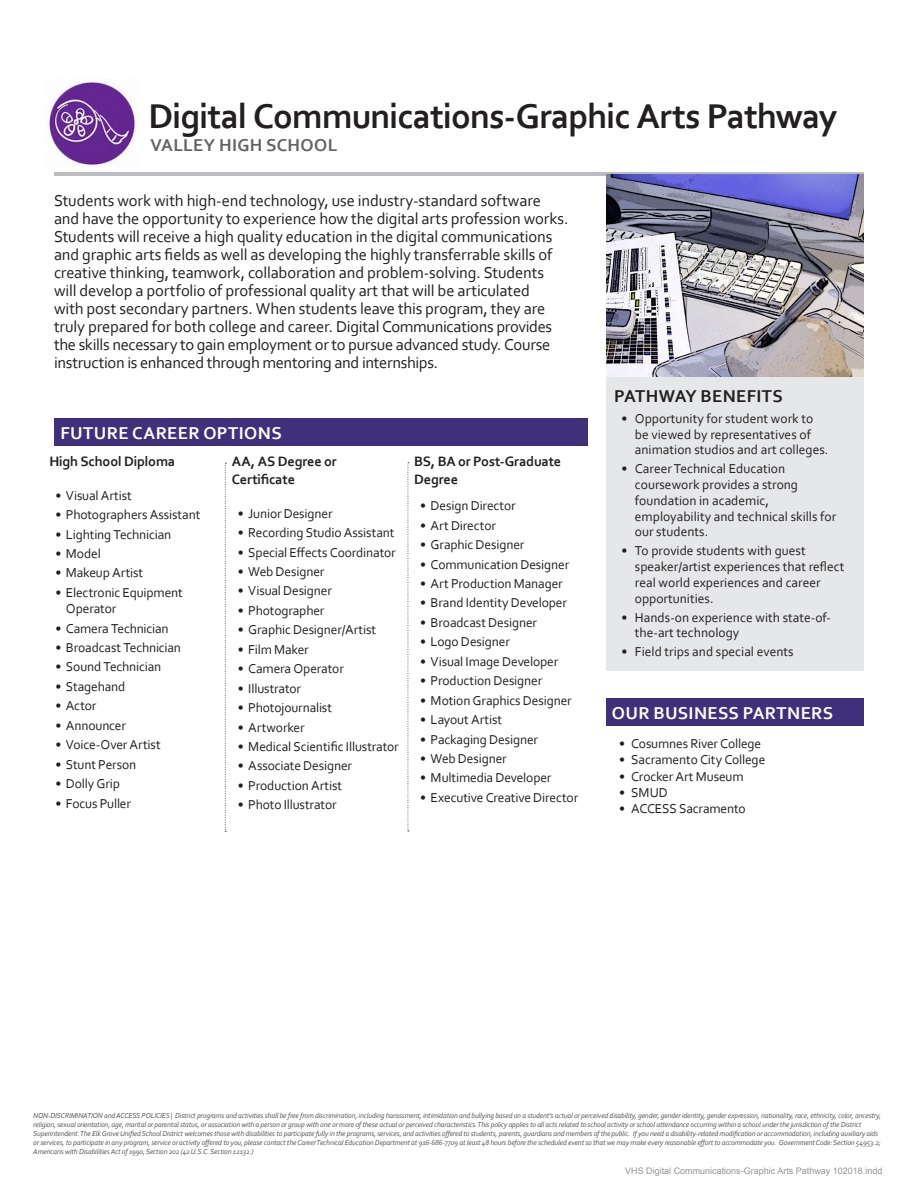
<style>
.page{position:relative;width:918px;height:1188px;background:#fff}
.page>*{position:absolute;margin:0;border:0;box-sizing:border-box;transform-origin:0 0}
.H{font:700 36px "Corbel";letter-spacing:-.025em;color:#231f20}
.t1{font:700 18px "Corbel";letter-spacing:.02em;color:#fff}
.t2{font:700 18px "Corbel";letter-spacing:.02em;color:#636366}
.t3{font:700 18px "Corbel";letter-spacing:.02em;color:#231f20}
.t4{font:16.5px/18px "Corbel";letter-spacing:-.01em;color:#231f20}
.t5{font:700 14.25px/18px "Corbel";letter-spacing:-.01em;color:#231f20}
.t6{font:13.5px/15.8px "Corbel";letter-spacing:-.01em;color:#231f20}
.t7{font:9px "Arial";color:#939598}
.t8{font:italic 7.5px/9px "Corbel";letter-spacing:-.02em;color:#57585a}
</style>
<div class="page">
<div style="left:54px;top:419px;width:534px;height:27px;background:#40307b"></div>
<div style="left:606px;top:374px;width:258px;height:297px;background:#e6e7e9"></div>
<svg style="left:408px;top:462px;width:1px;height:370px"></svg>
<hr style="left:55px;top:172px;width:809px;height:4px;background:#bcbdc0">
<img style="left:606px;top:175px;width:258px;height:202px">
<svg style="left:225px;top:463px;width:1px;height:369px"></svg>
<div style="left:606px;top:698px;width:258px;height:28px;background:#40307b"></div>
<img style="left:45px;top:80px;width:90px;height:85px">
<p class="H" style="left:148px;top:94px;width:690px">Digital Communications-Graphic Arts Pathway</p>
<p class="t2" style="left:150px;top:134px;width:189px">VALLEY HIGH SCHOOL</p>
<p class="t4" style="left:54px;top:191px;width:516px">Students work with high-end technology, use industry-standard software and have the opportunity to experience how the digital arts profession works.<br>Students will receive a high quality education in the digital communications and graphic arts fields as well as developing the highly transferrable skills of creative thinking, teamwork, collaboration and problem-solving. Students will develop a portfolio of professional quality art that will be articulated<br>with post secondary partners. When students leave this program, they are truly prepared for both college and career. Digital Communications provides the skills necessary to gain employment or to pursue advanced study. Course instruction is enhanced through mentoring and internships.</p>
<p class="t1" style="left:60px;top:422px;width:223px">FUTURE CAREER OPTIONS</p>
<p class="t5" style="left:49px;top:451px;width:127px">High School Diploma</p>
<p class="t6" style="left:55px;top:487px;width:78px">• Visual Artist</p>
<p class="t6" style="left:55px;top:506px;width:147px">• Photographers Assistant</p>
<p class="t6" style="left:55px;top:526px;width:117px">• Lighting Technician</p>
<p class="t6" style="left:55px;top:545px;width:47px">• Model</p>
<p class="t6" style="left:55px;top:565px;width:89px">• Makeup Artist</p>
<p class="t6" style="left:66px;top:584px;width:119px;line-height:16.2px;text-indent:-10px">• Electronic Equipment<br>Operator</p>
<p class="t6" style="left:55px;top:620px;width:115px">• Camera Technician</p>
<p class="t6" style="left:55px;top:639px;width:127px">• Broadcast Technician</p>
<p class="t6" style="left:55px;top:659px;width:107px">• Sound Technician</p>
<p class="t6" style="left:55px;top:678px;width:71px">• Stagehand</p>
<p class="t6" style="left:55px;top:698px;width:42px">• Actor</p>
<p class="t6" style="left:55px;top:717px;width:72px">• Announcer</p>
<p class="t6" style="left:55px;top:737px;width:107px">• Voice-Over Artist</p>
<p class="t6" style="left:55px;top:756px;width:82px">• Stunt Person</p>
<p class="t6" style="left:55px;top:775px;width:66px">• Dolly Grip</p>
<p class="t6" style="left:55px;top:795px;width:77px">• Focus Puller</p>
<p class="t5" style="left:232px;top:451px;width:107px">AA, AS Degree or<br>Certificate</p>
<p class="t6" style="left:238px;top:505px;width:96px">• Junior Designer</p>
<p class="t6" style="left:238px;top:524px;width:158px">• Recording Studio Assistant</p>
<p class="t6" style="left:238px;top:544px;width:159px">• Special Effects Coordinator</p>
<p class="t6" style="left:238px;top:563px;width:88px">• Web Designer</p>
<p class="t6" style="left:238px;top:583px;width:96px">• Visual Designer</p>
<p class="t6" style="left:238px;top:602px;width:88px">• Photographer</p>
<p class="t6" style="left:238px;top:622px;width:140px">• Graphic Designer/Artist</p>
<p class="t6" style="left:238px;top:641px;width:73px">• Film Maker</p>
<p class="t6" style="left:238px;top:661px;width:108px">• Camera Operator</p>
<p class="t6" style="left:238px;top:680px;width:65px">• Illustrator</p>
<p class="t6" style="left:238px;top:699px;width:96px">• Photojournalist</p>
<p class="t6" style="left:238px;top:719px;width:68px">• Artworker</p>
<p class="t6" style="left:238px;top:738px;width:163px">• Medical Scientific Illustrator</p>
<p class="t6" style="left:238px;top:758px;width:116px">• Associate Designer</p>
<p class="t6" style="left:238px;top:777px;width:106px">• Production Artist</p>
<p class="t6" style="left:238px;top:797px;width:100px">• Photo Illustrator</p>
<h3 class="t5" style="left:414px;top:451px;width:149px">BS, BA or Post-Graduate<br>Degree</h3>
<p class="t6" style="left:420px;top:498px;width:97px">• Design Director</p>
<p class="t6" style="left:420px;top:517px;width:77px">• Art Director</p>
<p class="t6" style="left:420px;top:536px;width:106px">• Graphic Designer</p>
<p class="t6" style="left:420px;top:556px;width:151px">• Communication Designer</p>
<p class="t6" style="left:420px;top:575px;width:144px">• Art Production Manager</p>
<p class="t6" style="left:420px;top:595px;width:148px">• Brand Identity Developer</p>
<p class="t6" style="left:420px;top:614px;width:118px">• Broadcast Designer</p>
<p class="t6" style="left:420px;top:634px;width:91px">• Logo Designer</p>
<p class="t6" style="left:420px;top:653px;width:140px">• Visual Image Developer</p>
<p class="t6" style="left:420px;top:673px;width:124px">• Production Designer</p>
<p class="t6" style="left:420px;top:692px;width:153px">• Motion Graphics Designer</p>
<p class="t6" style="left:420px;top:711px;width:84px">• Layout Artist</p>
<p class="t6" style="left:420px;top:731px;width:120px">• Packaging Designer</p>
<p class="t6" style="left:420px;top:750px;width:88px">• Web Designer</p>
<p class="t6" style="left:420px;top:770px;width:133px">• Multimedia Developer</p>
<p class="t6" style="left:420px;top:789px;width:160px">• Executive Creative Director</p>
<p class="t3" style="left:614px;top:385px;width:170px">PATHWAY BENEFITS</p>
<p class="t6" style="left:635px;top:410px;width:195px;text-indent:-14px">• Opportunity for student work to be viewed by representatives of animation studios and art colleges.</p>
<p class="t6" style="left:635px;top:461px;width:203px;text-indent:-14px">• Career Technical Education coursework provides a strong foundation in academic, employability and technical skills for our students.</p>
<p class="t6" style="left:635px;top:543px;width:211px;text-indent:-14px">• To provide students with guest speaker/artist experiences that reflect real world experiences and career opportunities.</p>
<p class="t6" style="left:635px;top:609px;width:198px;text-indent:-14px">• Hands-on experience with state-of&shy;the-art technology</p>
<p class="t6" style="left:621px;top:644px;width:174px">• Field trips and special events</p>
<p class="t1" style="left:612px;top:702px;width:223px">OUR BUSINESS PARTNERS</p>
<p class="t6" style="left:619px;top:736px;width:144px">• Cosumnes River College</p>
<p class="t6" style="left:619px;top:752px;width:148px">• Sacramento City College</p>
<p class="t6" style="left:619px;top:768px;width:126px">• Crocker Art Museum</p>
<p class="t6" style="left:619px;top:784px;width:50px">• SMUD</p>
<p class="t6" style="left:619px;top:800px;width:128px">• ACCESS Sacramento</p>
<p class="t8" style="left:33px;top:1111px;width:849px">NON-DISCRIMINATION and ACCESS POLICIES | District programs and activities shall be free from discrimination, including harassment, intimidation and bullying based on a student’s actual or perceived disability, gender, gender identity, gender expression, nationality, race, ethnicity, color, ancestry, religion, sexual orientation, age, marital or parental status, or association with a person or group with one or more of these actual or perceived characteristics. This policy applies to all acts related to school activity or school attendance occurring within a school under the jurisdiction of the District Superintendent. The Elk Grove Unified School District welcomes those with disabilities to participate fully in the programs, services, and activities offered to students, parents, guardians and members of the public. If you need a disability-related modification or accommodation, including auxiliary aids or services, to participate in any program, service or activity offered to you, please contact the Career Technical Education Department at 916-686-7709 at least 48 hours before the scheduled event so that we may make every reasonable effort to accommodate you. Government Code: Section 54953.2; Americans with Disabilities Act of 1990, Section 202 (42 U.S.C. Section 12132.)</p>
<p class="t7" style="left:625px;top:1165px;width:259px">VHS Digital Communications-Graphic Arts Pathway 102018.indd</p>
</div>
